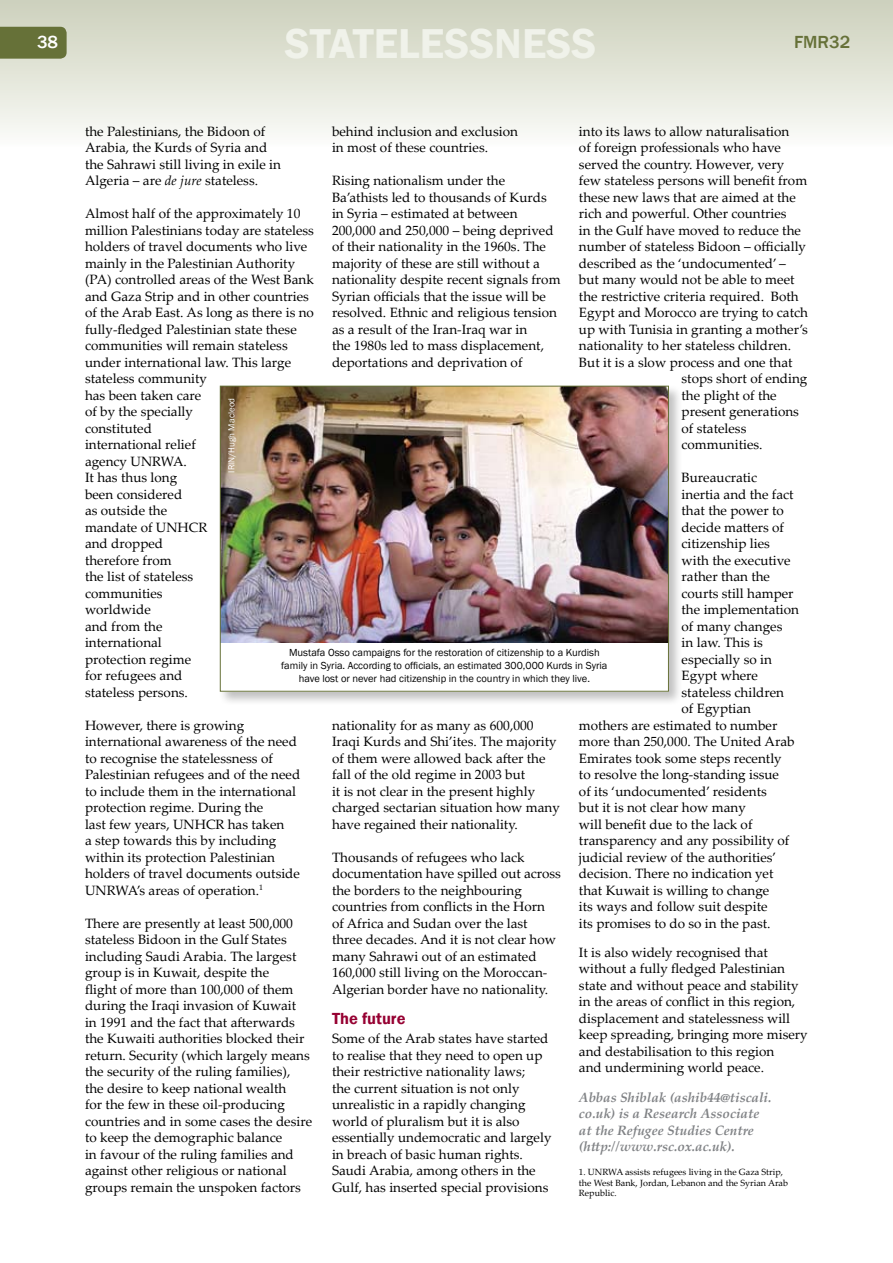
<style>
.page{position:relative;width:893px;height:1263px;background:#fff}
.page>*{position:absolute;margin:0;border:0;box-sizing:border-box;transform-origin:0 0}
.t1{font:600 42.9px "Franklin Gothic";color:#f0f2ea}
.t2{font:500 18px "Franklin Gothic";color:#667138}
.t3{font:500 18px "Franklin Gothic";color:#fff}
.t4{font:600 16.5px "Franklin Gothic";color:#960032}
.t5{font:13.5px/16.5px "Palatino Linotype";color:#000}
.t6{font:italic 700 13.5px/16.5px "Palatino Linotype";color:#808285}
.t7{font:10.5px/12.6px "Franklin Gothic";color:#000;text-align:center}
.t8{font:9px/10.8px "Palatino Linotype";color:#000}
.t9{font:9px "Franklin Gothic";color:#fff}
.s1{font-style:italic}
</style>
<div class="page">
<div style="left:0;top:0;width:893px;height:147px;background:linear-gradient(to bottom,#ccd0bb,#fbfcf9)"></div>
<div style="left:0;top:27px;width:67px;height:32px;background:#667138"></div>
<svg style="left:892px;top:0;width:1px;height:147px"></svg>
<div style="left:218px;top:384px;width:465px;height:322px;background:#000;opacity:.25"></div>
<div style="left:220px;top:386px;width:448px;height:305px;background:#fff"></div>
<img style="left:222px;top:388px;width:445px;height:254px">
<div style="left:220px;top:386px;width:449px;height:306px;border:1px solid #667138"></div>
<h2 class="t3" style="left:37px;top:31px;width:23px">38</h2>
<h1 class="t1" style="left:285px;top:17px;width:313px">STATELESSNESS</h1>
<h2 class="t2" style="left:794px;top:31px;width:58px">FMR32</h2>
<p class="t5" style="left:332px;top:122px;width:187px">behind inclusion and exclusion in most of these countries.</p>
<p class="t5" style="left:332px;top:172px;width:230px">Rising nationalism under the Ba’athists led to thousands of Kurds in Syria – estimated at between 200,000 and 250,000 – being deprived of their nationality in the 1960s. The majority of these are still without a nationality despite recent signals from Syrian officials that the issue will be resolved. Ethnic and religious tension as a result of the Iran-Iraq war in<br>the 1980s led to mass displacement, deportations and deprivation of</p>
<p class="t5" style="left:579px;top:122px;width:212px">into its laws to allow naturalisation</p>
<p class="t5" style="left:579px;top:139px;width:204px">of foreign professionals who have</p>
<p class="t5" style="left:579px;top:155px;width:207px">served the country. However, very</p>
<p class="t5" style="left:579px;top:172px;width:230px">few stateless persons will benefit from</p>
<p class="t5" style="left:579px;top:188px;width:218px">these new laws that are aimed at the</p>
<p class="t5" style="left:579px;top:205px;width:209px">rich and powerful. Other countries</p>
<p class="t5" style="left:579px;top:221px;width:224px">in the Gulf have moved to reduce the</p>
<p class="t5" style="left:579px;top:238px;width:229px">number of stateless Bidoon – officially</p>
<p class="t5" style="left:579px;top:254px;width:208px">described as the ‘undocumented’ –</p>
<p class="t5" style="left:579px;top:271px;width:217px">but many would not be able to meet</p>
<p class="t5" style="left:579px;top:287px;width:221px">the restrictive criteria required. Both</p>
<p class="t5" style="left:579px;top:304px;width:230px">Egypt and Morocco are trying to catch</p>
<p class="t5" style="left:579px;top:320px;width:230px">up with Tunisia in granting a mother’s</p>
<p class="t5" style="left:579px;top:337px;width:214px">nationality to her stateless children.</p>
<p class="t5" style="left:579px;top:353px;width:215px">But it is a slow process and one that</p>
<p class="t5" style="left:682px;top:370px;width:127px">stops short of ending</p>
<p class="t5" style="left:682px;top:386px;width:97px">the plight of the</p>
<p class="t5" style="left:682px;top:403px;width:119px">present generations</p>
<p class="t5" style="left:682px;top:419px;width:66px">of stateless</p>
<p class="t5" style="left:682px;top:436px;width:83px">communities.</p>
<p class="t5" style="left:682px;top:469px;width:77px">Bureaucratic</p>
<p class="t5" style="left:682px;top:485px;width:114px">inertia and the fact</p>
<p class="t5" style="left:682px;top:502px;width:104px">that the power to</p>
<p class="t5" style="left:682px;top:518px;width:104px">decide matters of</p>
<p class="t5" style="left:682px;top:535px;width:90px">citizenship lies</p>
<p class="t5" style="left:682px;top:551px;width:111px">with the executive</p>
<p class="t5" style="left:682px;top:568px;width:90px">rather than the</p>
<p class="t5" style="left:682px;top:584px;width:114px">courts still hamper</p>
<p class="t5" style="left:682px;top:601px;width:119px">the implementation</p>
<p class="t5" style="left:682px;top:617px;width:102px">of many changes</p>
<p class="t5" style="left:682px;top:634px;width:83px">in law. This is</p>
<p class="t5" style="left:682px;top:650px;width:92px">especially so in</p>
<p class="t5" style="left:682px;top:667px;width:78px">Egypt where</p>
<p class="t5" style="left:682px;top:683px;width:104px">stateless children</p>
<p class="t5" style="left:682px;top:700px;width:71px">of Egyptian</p>
<p class="t5" style="left:579px;top:716px;width:200px">mothers are estimated to number</p>
<p class="t5" style="left:579px;top:733px;width:217px">more than 250,000. The United Arab</p>
<p class="t5" style="left:579px;top:749px;width:204px">Emirates took some steps recently</p>
<p class="t5" style="left:579px;top:766px;width:202px">to resolve the long-standing issue</p>
<p class="t5" style="left:579px;top:782px;width:189px">of its ‘undocumented’ residents</p>
<p class="t5" style="left:579px;top:799px;width:168px">but it is not clear how many</p>
<p class="t5" style="left:579px;top:815px;width:175px">will benefit due to the lack of</p>
<p class="t5" style="left:579px;top:832px;width:212px">transparency and any possibility of</p>
<p class="t5" style="left:579px;top:848px;width:199px">judicial review of the authorities’</p>
<p class="t5" style="left:579px;top:865px;width:196px">decision. There no indication yet</p>
<p class="t5" style="left:579px;top:881px;width:192px">that Kuwait is willing to change</p>
<p class="t5" style="left:579px;top:898px;width:190px">its ways and follow suit despite</p>
<p class="t5" style="left:579px;top:914px;width:193px">its promises to do so in the past.</p>
<p class="t5" style="left:579px;top:943px;width:230px">It is also widely recognised that without a fully fledged Palestinian state and without peace and stability in the areas of conflict in this region, displacement and statelessness will keep spreading, bringing more misery and destabilisation to this region<br>and undermining world peace.</p>
<p class="t6" style="left:579px;top:1088px;width:194px">Abbas Shiblak (ashib44@tiscali. co.uk) is a Research Associate at the Refugee Studies Centre (http://www.rsc.ox.ac.uk).</p>
<p class="t8" style="left:579px;top:1166px;width:211px">1. UNRWA assists refugees living in the Gaza Strip, the West Bank, Jordan, Lebanon and the Syrian Arab<br>Republic.</p>
<p class="t5" style="left:85px;top:122px;width:197px">the Palestinians, the Bidoon of<br>Arabia, the Kurds of Syria and the Sahrawi still living in exile in<br>Algeria – are <span class="s1">de jure</span> stateless.</p>
<p class="t5" style="left:85px;top:205px;width:230px">Almost half of the approximately 10 million Palestinians today are stateless holders of travel documents who live mainly in the Palestinian Authority (PA) controlled areas of the West Bank and Gaza Strip and in other countries of the Arab East. As long as there is no fully-fledged Palestinian state these communities will remain stateless under international law. This large stateless community<br>has been taken care<br>of by the specially<br>constituted<br>international relief<br>agency UNRWA.<br>It has thus long<br>been considered<br>as outside the<br>mandate of UNHCR<br>and dropped<br>therefore from<br>the list of stateless<br>communities<br>worldwide<br>and from the<br>international<br>protection regime<br>for refugees and<br>stateless persons.</p>
<p class="t5" style="left:85px;top:716px;width:217px">However, there is growing international awareness of the need to recognise the statelessness of Palestinian refugees and of the need to include them in the international protection regime. During the<br>last few years, UNHCR has taken<br>a step towards this by including within its protection Palestinian holders of travel documents outside UNRWA’s areas of operation.<sup>1</sup></p>
<p class="t5" style="left:85px;top:914px;width:229px">There are presently at least 500,000 stateless Bidoon in the Gulf States including Saudi Arabia. The largest group is in Kuwait, despite the<br>flight of more than 100,000 of them during the Iraqi invasion of Kuwait<br>in 1991 and the fact that afterwards the Kuwaiti authorities blocked their return. Security (which largely means the security of the ruling families), the desire to keep national wealth<br>for the few in these oil-producing countries and in some cases the desire to keep the demographic balance<br>in favour of the ruling families and against other religious or national groups remain the unspoken factors</p>
<p class="t9" style="left:226px;top:473px;width:76px;rotate:-90deg">IRIN/Hugh Macleod</p>
<p class="t7" style="left:281px;top:647px;width:328px">Mustafa Osso campaigns for the restoration of citizenship to a Kurdish family in Syria. According to officials, an estimated 300,000 Kurds in Syria have lost or never had citizenship in the country in which they live.</p>
<p class="t5" style="left:332px;top:716px;width:229px">nationality for as many as 600,000<br>Iraqi Kurds and Shi’ites. The majority of them were allowed back after the fall of the old regime in 2003 but<br>it is not clear in the present highly charged sectarian situation how many have regained their nationality.</p>
<p class="t5" style="left:332px;top:848px;width:230px">Thousands of refugees who lack documentation have spilled out across the borders to the neighbouring countries from conflicts in the Horn<br>of Africa and Sudan over the last three decades. And it is not clear how many Sahrawi out of an estimated 160,000 still living on the Moroccan-Algerian border have no nationality.</p>
<p class="t4" style="left:332px;top:1008px;width:75px">The future</p>
<p class="t5" style="left:332px;top:1030px;width:221px">Some of the Arab states have started to realise that they need to open up their restrictive nationality laws;<br>the current situation is not only unrealistic in a rapidly changing world of pluralism but it is also essentially undemocratic and largely in breach of basic human rights.<br>Saudi Arabia, among others in the Gulf, has inserted special provisions</p>
</div>
